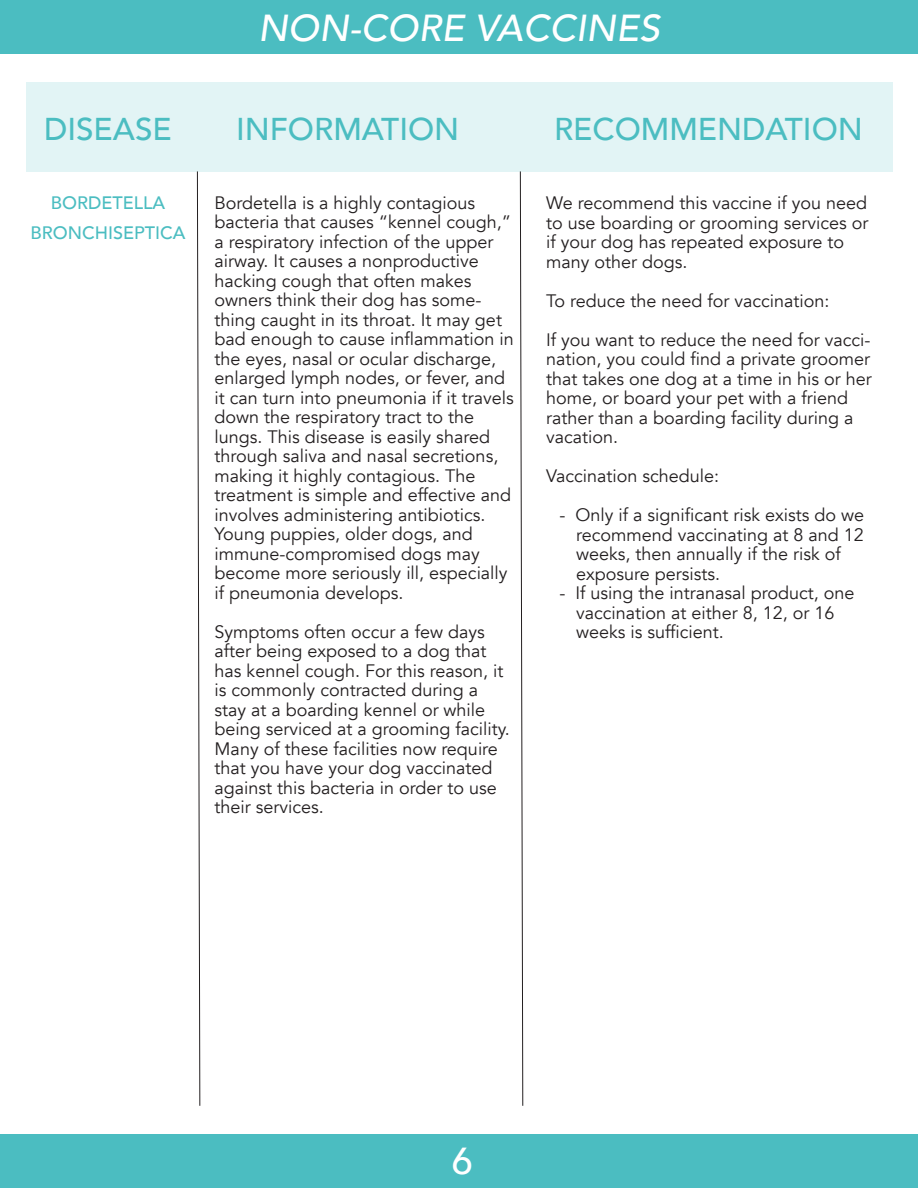
<style>
.page{position:relative;width:918px;height:1188px;background:#fff}
.page>*{position:absolute;margin:0;border:0;box-sizing:border-box;transform-origin:0 0}
.t1{font:italic 500 37.5px "Avenir";color:#fff}
.t2{font:500 37.5px "Avenir";color:#fff}
.t3{font:500 31.5px "Avenir";color:#4bbdc1}
.t4{font:18px/19.5px "Avenir";color:#231f20}
.t5{font:500 18px/30px "Avenir";color:#4bbdc1;text-align:center}
</style>
<div class="page">
<div style="left:0;top:0;width:918px;height:53px;background:#4bbdc1"></div>
<div style="left:0;top:1135px;width:918px;height:53px;background:#4bbdc1"></div>
<div style="left:26px;top:82px;width:866px;height:89px;background:#e2f4f5"></div>
<svg style="left:197px;top:171px;width:4px;height:935px"></svg>
<svg style="left:520px;top:171px;width:4px;height:935px"></svg>
<h1 class="t1" style="left:258px;top:5px;width:403px">NON-CORE VACCINES</h1>
<h2 class="t3" style="left:44px;top:102px;width:129px">DISEASE</h2>
<h2 class="t3" style="left:236px;top:102px;width:225px">INFORMATION</h2>
<h2 class="t3" style="left:554px;top:102px;width:311px">RECOMMENDATION</h2>
<p class="t5" style="left:31px;top:187px;width:157px">BORDETELLA<br>BRONCHISEPTICA</p>
<p class="t4" style="left:215px;top:193px;width:301px">Bordetella is a highly contagious bacteria that causes “kennel cough,” a respiratory infection of the upper airway. It causes a nonproductive hacking cough that often makes owners think their dog has some&shy;thing caught in its throat. It may get bad enough to cause inflammation in the eyes, nasal or ocular discharge, enlarged lymph nodes, or fever, and it can turn into pneumonia if it travels down the respiratory tract to the lungs. This disease is easily shared through saliva and nasal secretions, making it highly contagious. The treatment is simple and effective and involves administering antibiotics.<br>Young puppies, older dogs, and immune-compromised dogs may become more seriously ill, especially if pneumonia develops.</p>
<p class="t4" style="left:215px;top:622px;width:297px">Symptoms often occur a few days after being exposed to a dog that has kennel cough. For this reason, it is commonly contracted during a stay at a boarding kennel or while being serviced at a grooming facility.<br>Many of these facilities now require that you have your dog vaccinated against this bacteria in order to use their services.</p>
<p class="t4" style="left:546px;top:194px;width:324px">We recommend this vaccine if you need to use boarding or grooming services or if your dog has repeated exposure to many other dogs.</p>
<p class="t4" style="left:546px;top:281px;width:326px;line-height:39px">To reduce the need for vaccination:<br>If you want to reduce the need for vacci-</p>
<p class="t4" style="left:546px;top:350px;width:327px">nation, you could find a private groomer that takes one dog at a time in his or her home, or board your pet with a friend rather than a boarding facility during a vacation.</p>
<p class="t4" style="left:546px;top:467px;width:175px">Vaccination schedule:</p>
<p class="t4" style="left:576px;top:506px;width:290px;text-indent:-17px">- Only if a significant risk exists do we recommend vaccinating at 8 and 12 weeks, then annually if the risk of exposure persists.</p>
<p class="t4" style="left:576px;top:584px;width:280px;text-indent:-17px">- If using the intranasal product, one vaccination at either 8, 12, or 16 weeks is sufficient.</p>
<h1 class="t2" style="left:452px;top:1129px;width:22px">6</h1>
</div>
